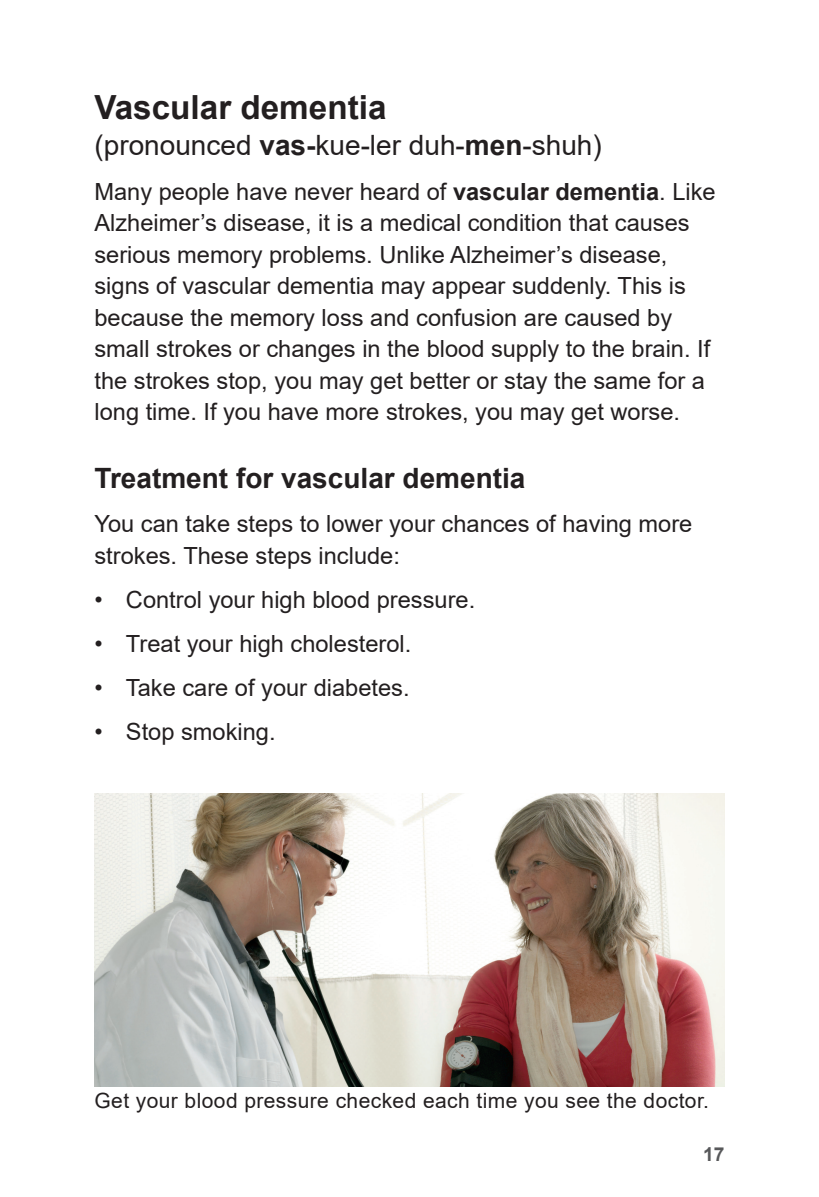
<style>
.page{position:relative;width:819px;height:1197px;background:#fff}
.page>*{position:absolute;margin:0;border:0;box-sizing:border-box;transform-origin:0 0}
.t1{font:700 33.25px "Arial";color:#231f20}
.t2{font:28px "Arial";color:#231f20}
.t3{font:700 28px "Arial";color:#231f20}
.t4{font:23.62px/31.5px "Arial";color:#231f20}
.t5{font:21px "Arial";letter-spacing:.02em;color:#231f20}
.t6{font:700 19.25px "Arial";color:#57585a}
.s1{font-weight:700}
</style>
<div class="page">
<img style="left:94px;top:793px;width:630px;height:294px">
<h2 class="t1" style="left:94px;top:84px;width:293px">Vascular dementia</h2>
<h2 class="t2" style="left:94px;top:126px;width:509px">(pronounced <span class="s1">vas-</span>kue-ler duh-<span class="s1">men</span>-shuh)</h2>
<p class="t4" style="left:94px;top:175px;width:623px">Many people have never heard of <span class="s1">vascular dementia</span>. Like Alzheimer’s disease, it is a medical condition that causes serious memory problems. Unlike Alzheimer’s disease, signs of vascular dementia may appear suddenly. This is because the memory loss and confusion are caused by small strokes or changes in the blood supply to the brain. If the strokes stop, you may get better or stay the same for a long time. If you have more strokes, you may get worse.</p>
<h3 class="t3" style="left:94px;top:459px;width:433px">Treatment for vascular dementia</h3>
<p class="t4" style="left:94px;top:508px;width:599px">You can take steps to lower your chances of having more strokes. These steps include:</p>
<p class="t4" style="left:94px;top:584px;width:382px">• Control your high blood pressure.</p>
<p class="t4" style="left:94px;top:628px;width:318px">• Treat your high cholesterol.</p>
<p class="t4" style="left:94px;top:672px;width:317px">• Take care of your diabetes.</p>
<p class="t4" style="left:94px;top:716px;width:183px">• Stop smoking.</p>
<p class="t5" style="left:94px;top:1086px;width:616px">Get your blood pressure checked each time you see the doctor.</p>
<p class="t6" style="left:703px;top:1140px;width:23px">17</p>
</div>
